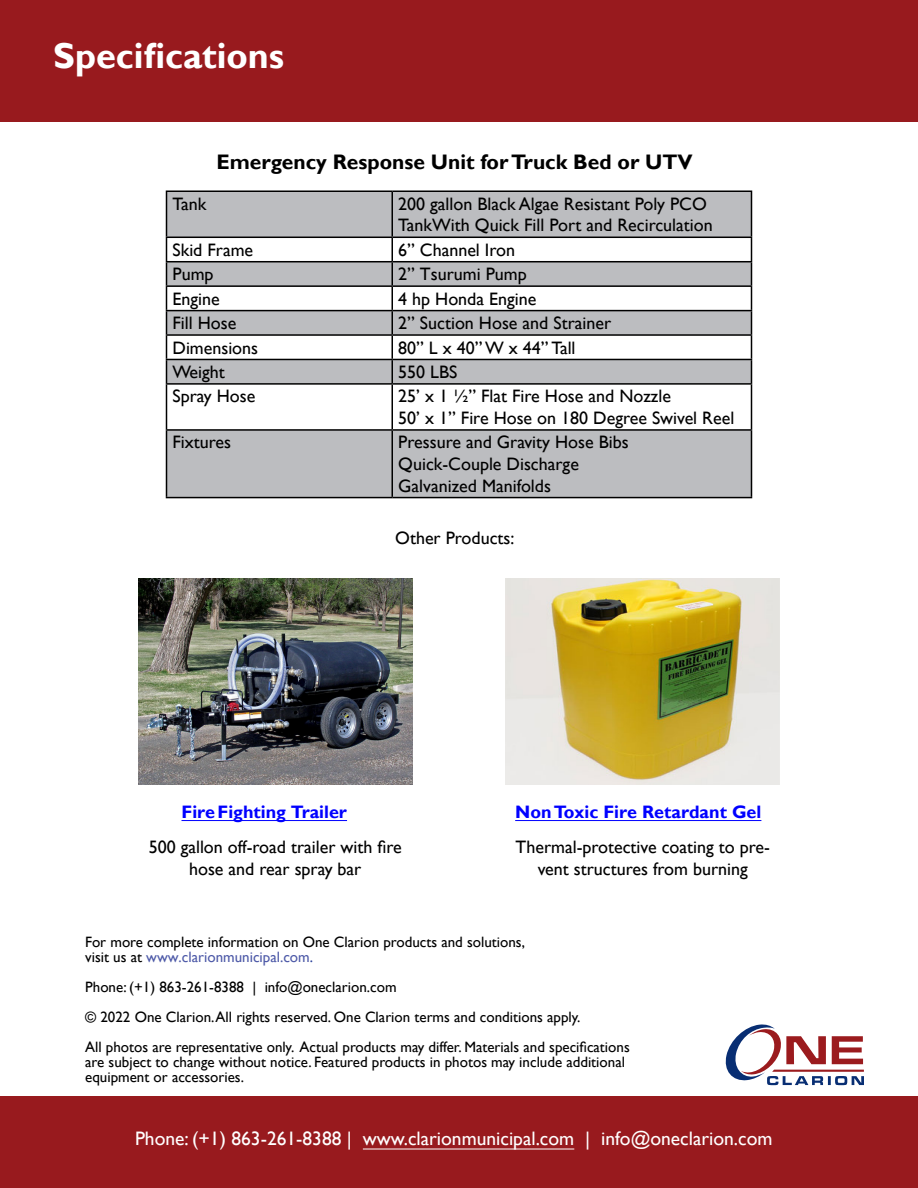
<style>
.page{position:relative;width:918px;height:1188px;background:#fff}
.page>*{position:absolute;margin:0;border:0;box-sizing:border-box;transform-origin:0 0}
.t1{font:700 36px "Gill Sans";color:#fff}
.t2{font:700 21px "Gill Sans";color:#000}
.t3{font:19.5px "Gill Sans";color:#fff}
.t4{font:18px/21.6px "Gill Sans";color:#000;text-align:center}
.t5{font:700 18px "Gill Sans";color:#00f}
.t6{font:15px/15px "Gill Sans";color:#000}
.s1{color:#4e5aa8}
.s2{color:#2a419a}
</style>
<div class="page">
<div style="left:0;top:1096px;width:918px;height:92px;background:#981a1e"></div>
<div style="left:0;top:0;width:918px;height:122px;background:#981a1e"></div>
<svg style="left:726px;top:1024px;width:138px;height:61px"></svg>
<svg style="left:167px;top:192px;width:584px;height:305px;fill:#bcbdc0"></svg>
<hr style="left:166px;top:190px;width:226px;height:2px;background:#000">
<hr style="left:166px;top:192px;width:1px;height:45px;background:#000">
<hr style="left:392px;top:190px;width:360px;height:2px;background:#000">
<hr style="left:392px;top:192px;width:1px;height:45px;background:#000">
<hr style="left:751px;top:192px;width:1px;height:45px;background:#000">
<hr style="left:166px;top:237px;width:226px;height:1px;background:#000">
<hr style="left:392px;top:237px;width:360px;height:1px;background:#000">
<hr style="left:166px;top:310px;width:226px;height:1px;background:#000">
<hr style="left:392px;top:310px;width:360px;height:1px;background:#000">
<hr style="left:166px;top:334px;width:226px;height:2px;background:#000">
<hr style="left:392px;top:334px;width:360px;height:2px;background:#000">
<hr style="left:166px;top:359px;width:226px;height:1px;background:#000">
<hr style="left:392px;top:359px;width:360px;height:1px;background:#000">
<hr style="left:166px;top:383px;width:226px;height:2px;background:#000">
<hr style="left:166px;top:385px;width:1px;height:44px;background:#000">
<hr style="left:392px;top:383px;width:360px;height:2px;background:#000">
<hr style="left:392px;top:385px;width:1px;height:44px;background:#000">
<hr style="left:751px;top:385px;width:1px;height:44px;background:#000">
<hr style="left:166px;top:429px;width:226px;height:2px;background:#000">
<hr style="left:166px;top:431px;width:1px;height:66px;background:#000">
<hr style="left:392px;top:429px;width:360px;height:2px;background:#000">
<hr style="left:392px;top:431px;width:1px;height:66px;background:#000">
<hr style="left:751px;top:431px;width:1px;height:66px;background:#000">
<hr style="left:166px;top:497px;width:226px;height:1px;background:#000">
<hr style="left:392px;top:497px;width:360px;height:1px;background:#000">
<hr style="left:166px;top:261px;width:226px;height:1px;background:#000">
<svg style="left:166px;top:238px;width:1px;height:145px"></svg>
<hr style="left:392px;top:261px;width:360px;height:1px;background:#000">
<svg style="left:392px;top:238px;width:1px;height:145px"></svg>
<svg style="left:751px;top:238px;width:1px;height:145px"></svg>
<hr style="left:166px;top:285px;width:226px;height:2px;background:#000">
<hr style="left:392px;top:285px;width:360px;height:2px;background:#000">
<img style="left:138px;top:579px;width:274px;height:205px">
<img style="left:506px;top:579px;width:274px;height:205px">
<hr style="left:182px;top:820px;width:165px;height:1px;background:#00f">
<hr style="left:515px;top:820px;width:246px;height:1px;background:#00f">
<hr style="left:363px;top:1149px;width:211px;height:1px;background:#fff">
<p class="t1" style="left:53px;top:34px;width:232px">Specifications</p>
<p class="t2" style="left:216px;top:149px;width:478px">Emergency Response Unit for Truck Bed or UTV</p>
<p class="t4" style="left:172px;top:193px;width:35px">Tank</p>
<p class="t4" style="left:398px;top:193px;width:316px;text-align:left">200 gallon Black Algae Resistant Poly PCO<br>TankWith Quick Fill Port and Recirculation</p>
<p class="t4" style="left:172px;top:239px;width:82px">Skid Frame</p>
<p class="t4" style="left:398px;top:239px;width:118px">6” Channel Iron</p>
<p class="t4" style="left:172px;top:264px;width:43px">Pump</p>
<p class="t4" style="left:398px;top:264px;width:130px">2” Tsurumi Pump</p>
<p class="t4" style="left:172px;top:288px;width:49px">Engine</p>
<p class="t4" style="left:398px;top:288px;width:140px">4 hp Honda Engine</p>
<p class="t4" style="left:172px;top:313px;width:65px">Fill Hose</p>
<p class="t4" style="left:398px;top:313px;width:214px">2” Suction Hose and Strainer</p>
<p class="t4" style="left:172px;top:337px;width:87px">Dimensions</p>
<p class="t4" style="left:398px;top:337px;width:179px">80” L x 40” W x 44” Tall</p>
<p class="t4" style="left:172px;top:361px;width:54px">Weight</p>
<p class="t4" style="left:398px;top:361px;width:61px">550 LBS</p>
<p class="t4" style="left:172px;top:386px;width:84px">Spray Hose</p>
<p class="t4" style="left:398px;top:386px;width:274px">25’ x 1 ½” Flat Fire Hose and Nozzle</p>
<p class="t4" style="left:398px;top:407px;width:338px">50’ x 1” Fire Hose on 180 Degree Swivel Reel</p>
<p class="t4" style="left:172px;top:432px;width:60px">Fixtures</p>
<p class="t4" style="left:398px;top:432px;width:232px">Pressure and Gravity Hose Bibs</p>
<p class="t4" style="left:398px;top:454px;width:182px">Quick-Couple Discharge</p>
<p class="t4" style="left:398px;top:475px;width:154px">Galvanized Manifolds</p>
<p class="t4" style="left:395px;top:527px;width:121px">Other Products:</p>
<p class="t5" style="left:182px;top:801px;width:167px">Fire Fighting Trailer</p>
<p class="t4" style="left:149px;top:837px;width:255px">500 gallon off-road trailer with fire hose and rear spray bar</p>
<p class="t4" style="left:516px;top:837px;width:256px">Thermal-protective coating to pre&shy;vent structures from burning</p>
<p class="t5" style="left:515px;top:801px;width:248px">Non Toxic Fire Retardant Gel</p>
<p class="t6" style="left:85px;top:935px;width:441px">For more complete information on One Clarion products and solutions, visit us at <span class="s1">www.clarionmunicipal.com</span><span class="s2">.</span></p>
<p class="t6" style="left:85px;top:972px;width:546px;line-height:30px">Phone: (+1) 863-261-8388 | info@oneclarion.com<br>© 2022 One Clarion. All rights reserved. One Clarion terms and conditions apply.<br>All photos are representative only. Actual products may differ. Materials and specifications</p>
<p class="t6" style="left:85px;top:1055px;width:541px">are subject to change without notice. Featured products in photos may include additional equipment or accessories.</p>
<p class="t3" style="left:135px;top:1128px;width:639px">Phone: (+1) 863-261-8388 | www.clarionmunicipal.com | info@oneclarion.com</p>
</div>
